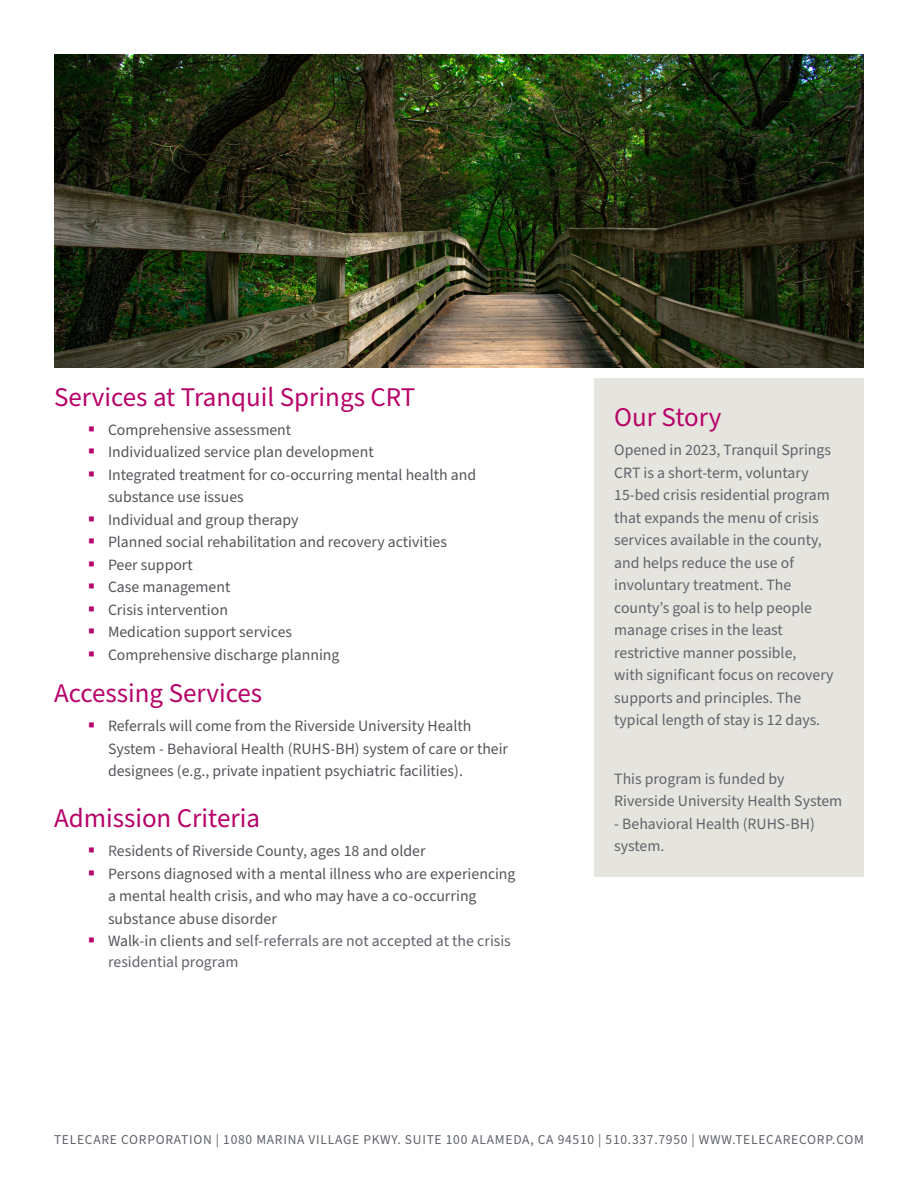
<style>
.page{position:relative;width:918px;height:1188px;background:#fff}
.page>*{position:absolute;margin:0;border:0;box-sizing:border-box;transform-origin:0 0}
.Header_1{font:27px "Source Sans Pro";color:#b70369}
.t1{font:15.75px/22.5px "Source Sans Pro";color:#54555a}
.t2{font:15.75px/22.5px "Source Sans Pro";color:#5f6369}
.t3{font:15.75px/22.5px "Source Sans Pro";color:#5e6469}
.t4{font:13.5px "Source Sans Pro";letter-spacing:.055em;color:#5f6369}
.s1{color:#5f6369}
.s2{color:#54555a}
</style>
<div class="page">
<img style="left:54px;top:54px;width:810px;height:313px">
<div style="left:594px;top:378px;width:270px;height:499px;background:#e6e4df"></div>
<p class="Header_1" style="left:54px;top:379px;width:363px">Services at Tranquil Springs CRT</p>
<p class="t1" style="left:108px;top:419px;width:185px">Comprehensive assessment</p>
<p class="t1" style="left:108px;top:441px;width:267px">Individualized service plan development</p>
<p class="t1" style="left:108px;top:464px;width:370px">Integrated treatment for co-occurring mental health and substance use issues</p>
<p class="t1" style="left:108px;top:509px;width:192px">Individual and group therapy</p>
<p class="t1" style="left:108px;top:531px;width:341px">Planned social rehabilitation and recovery activities</p>
<p class="t1" style="left:108px;top:554px;width:86px">Peer support</p>
<p class="t1" style="left:108px;top:576px;width:124px">Case management</p>
<p class="t1" style="left:108px;top:599px;width:122px">Crisis intervention</p>
<p class="t1" style="left:108px;top:621px;width:186px">Medication support services</p>
<p class="t1" style="left:108px;top:644px;width:233px">Comprehensive discharge planning</p>
<p class="Header_1" style="left:54px;top:675px;width:210px">Accessing Services</p>
<p class="t1" style="left:108px;top:715px;width:402px">Referrals will come from the Riverside University Health<br>System - Behavioral Health (RUHS-BH) system of care or their designees (e.g., private inpatient psychiatric facilities).</p>
<p class="Header_1" style="left:54px;top:800px;width:208px">Admission Criteria</p>
<p class="t1" style="left:108px;top:840px;width:319px"><span class="s1">R</span>esidents of Riverside County, ages 18 and older</p>
<p class="t1" style="left:108px;top:863px;width:409px">Persons diagnosed with a mental illness who are experiencing a mental health crisis, and who may have a co-occurring substance abuse disorder</p>
<p class="t2" style="left:108px;top:931px;width:404px;line-height:21px"><span class="s2">Walk-in clients and s</span>elf-referrals are not accepted at the crisis residential program</p>
<p class="Header_1" style="left:614px;top:399px;width:109px">Our Story</p>
<p class="t2" style="left:614px;top:439px;width:221px">Opened in 2023, Tranquil Springs<br>CRT is a short-term, voluntary<br>15-bed crisis residential program that expands the menu of crisis services available in the county, and helps reduce the use of involuntary treatment. The county’s goal is to help people manage crises in the least restrictive manner possible,<br>with significant focus on recovery supports and principles. The typical length of stay is 12 days.</p>
<p class="t3" style="left:614px;top:768px;width:230px">This program is funded by<br>Riverside University Health System</p>
<p class="t3" style="left:614px;top:813px;width:202px">- Behavioral Health (RUHS-BH) system.</p>
<p class="t4" style="left:54px;top:1131px;width:811px">TELECARE CORPORATION | 1080 MARINA VILLAGE PKWY. SUITE 100 ALAMEDA, CA 94510 | 510.337.7950 | WWW.TELECARECORP.COM</p>
</div>
